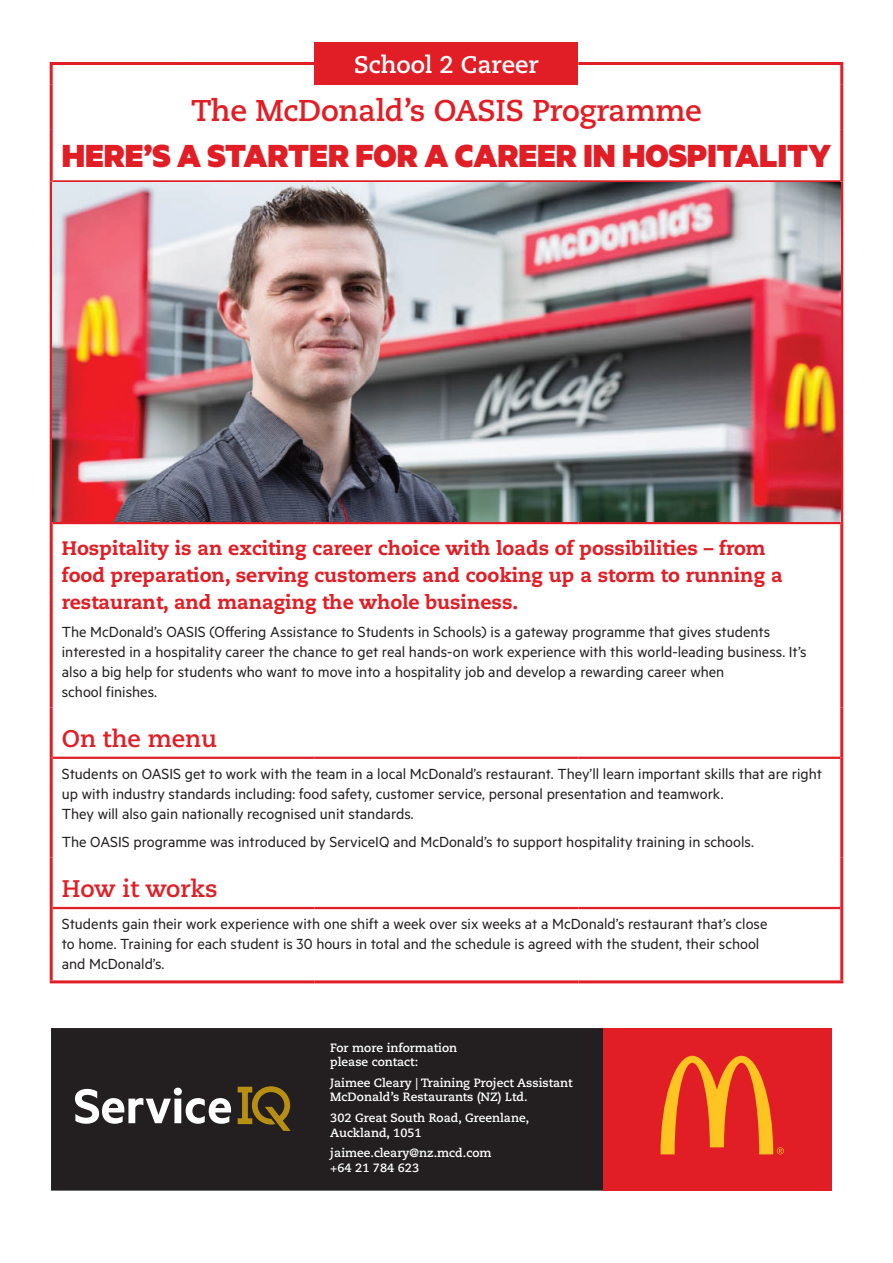
<style>
.page{position:relative;width:893px;height:1263px;background:#fff}
.page>*{position:absolute;margin:0;border:0;box-sizing:border-box;transform-origin:0 0}
.t1{font:900 36px "Metric";color:#e11e25}
.t2{font:700 30px "Caecilia LT Pro 75";letter-spacing:-.01em;color:#e11e25}
.t3{font:700 24px "Caecilia LT Pro 75";color:#e11e25}
.t4{font:700 24px "Caecilia LT Pro 75";color:#fff}
.t5{font:800 19.5px/27px "Caecilia LT Pro 85";color:#e11e25}
.t6{font:16.5px/19.8px "Metric";color:#231f20}
.t7{font:700 12px/14.4px "Caecilia LT Pro 75";color:#fff}
</style>
<div class="page">
<div style="left:51px;top:1028px;width:553px;height:162px;background:#231f20"></div>
<div style="left:604px;top:1028px;width:228px;height:162px;background:#e11e25"></div>
<svg style="left:75px;top:1087px;width:156px;height:37px"></svg>
<svg style="left:237px;top:1085px;width:55px;height:47px;background:#5e4b1a"></svg>
<svg style="left:660px;top:1056px;width:124px;height:98px"></svg>
<div style="left:315px;top:42px;width:263px;height:43px;background:#e11e25"></div>
<svg style="left:53px;top:756px;width:787px;height:1px"></svg>
<hr style="left:53px;top:906px;width:787px;height:4px;background:#fae3e4">
<hr style="left:50px;top:65px;width:3px;height:20px;background:#e11e25">
<hr style="left:50px;top:62px;width:133px;height:3px;background:#e11e25">
<hr style="left:183px;top:62px;width:132px;height:3px;background:#e11e25">
<hr style="left:578px;top:62px;width:132px;height:3px;background:#e11e25">
<hr style="left:710px;top:62px;width:133px;height:3px;background:#e11e25">
<hr style="left:840px;top:65px;width:3px;height:20px;background:#e11e25">
<hr style="left:50px;top:85px;width:3px;height:44px;background:#e11e25">
<hr style="left:840px;top:85px;width:3px;height:44px;background:#e11e25">
<hr style="left:50px;top:129px;width:3px;height:52px;background:#e11e25">
<hr style="left:840px;top:129px;width:3px;height:52px;background:#e11e25">
<hr style="left:50px;top:181px;width:3px;height:342px;background:#e11e25">
<hr style="left:50px;top:523px;width:3px;height:184px;background:#e11e25">
<hr style="left:840px;top:181px;width:3px;height:342px;background:#e11e25">
<hr style="left:840px;top:523px;width:3px;height:184px;background:#e11e25">
<hr style="left:50px;top:707px;width:3px;height:51px;background:#e11e25">
<hr style="left:840px;top:707px;width:3px;height:51px;background:#e11e25">
<hr style="left:50px;top:758px;width:3px;height:100px;background:#e11e25">
<hr style="left:53px;top:757px;width:130px;height:2px;background:#e11e25">
<hr style="left:183px;top:757px;width:132px;height:2px;background:#e11e25">
<hr style="left:315px;top:757px;width:263px;height:2px;background:#e11e25">
<hr style="left:578px;top:757px;width:132px;height:2px;background:#e11e25">
<hr style="left:710px;top:757px;width:130px;height:2px;background:#e11e25">
<hr style="left:840px;top:758px;width:3px;height:100px;background:#e11e25">
<hr style="left:53px;top:180px;width:130px;height:3px;background:#e11e25">
<hr style="left:183px;top:180px;width:132px;height:3px;background:#e11e25">
<hr style="left:315px;top:180px;width:263px;height:3px;background:#e11e25">
<hr style="left:578px;top:180px;width:132px;height:3px;background:#e11e25">
<hr style="left:710px;top:180px;width:130px;height:3px;background:#e11e25">
<hr style="left:53px;top:522px;width:130px;height:2px;background:#e11e25">
<hr style="left:183px;top:522px;width:132px;height:2px;background:#e11e25">
<hr style="left:315px;top:522px;width:263px;height:2px;background:#e11e25">
<hr style="left:578px;top:522px;width:132px;height:2px;background:#e11e25">
<hr style="left:710px;top:522px;width:130px;height:2px;background:#e11e25">
<hr style="left:50px;top:980px;width:133px;height:3px;background:#e11e25">
<hr style="left:183px;top:980px;width:132px;height:3px;background:#e11e25">
<hr style="left:315px;top:980px;width:263px;height:3px;background:#e11e25">
<hr style="left:578px;top:980px;width:132px;height:3px;background:#e11e25">
<hr style="left:710px;top:980px;width:133px;height:3px;background:#e11e25">
<hr style="left:840px;top:858px;width:3px;height:50px;background:#e11e25">
<hr style="left:840px;top:908px;width:3px;height:72px;background:#e11e25">
<hr style="left:50px;top:858px;width:3px;height:50px;background:#e11e25">
<hr style="left:50px;top:908px;width:3px;height:72px;background:#e11e25">
<hr style="left:53px;top:907px;width:130px;height:2px;background:#e11e25">
<hr style="left:183px;top:907px;width:132px;height:2px;background:#e11e25">
<hr style="left:315px;top:907px;width:263px;height:2px;background:#e11e25">
<hr style="left:578px;top:907px;width:132px;height:2px;background:#e11e25">
<hr style="left:710px;top:907px;width:130px;height:2px;background:#e11e25">
<img style="left:53px;top:183px;width:787px;height:339px">
<h3 class="t4" style="left:354px;top:48px;width:186px">School 2 Career</h3>
<h2 class="t2" style="left:191px;top:90px;width:512px">The McDonald’s OASIS Programme</h2>
<h1 class="t1" style="left:62px;top:133px;width:771px">HERE’S A STARTER FOR A CAREER IN HOSPITALITY</h1>
<p class="t5" style="left:62px;top:534px;width:722px">Hospitality is an exciting career choice with loads of possibilities – from food preparation, serving customers and cooking up a storm to running a restaurant, and managing the whole business.</p>
<p class="t6" style="left:62px;top:622px;width:746px">The McDonald’s OASIS (Offering Assistance to Students in Schools) is a gateway programme that gives students interested in a hospitality career the chance to get real hands-on work experience with this world-leading business. It’s also a big help for students who want to move into a hospitality job and develop a rewarding career when<br>school finishes.</p>
<h3 class="t3" style="left:62px;top:722px;width:157px">On the menu</h3>
<p class="t6" style="left:62px;top:763px;width:762px">Students on OASIS get to work with the team in a local McDonald’s restaurant. They’ll learn important skills that are right up with industry standards including: food safety, customer service, personal presentation and teamwork.<br>They will also gain nationally recognised unit standards.</p>
<p class="t6" style="left:62px;top:831px;width:693px">The OASIS programme was introduced by ServiceIQ and McDonald’s to support hospitality training in schools.</p>
<h3 class="t3" style="left:62px;top:873px;width:157px">How it works</h3>
<p class="t6" style="left:62px;top:914px;width:707px">Students gain their work experience with one shift a week over six weeks at a McDonald’s restaurant that’s close to home. Training for each student is 30 hours in total and the schedule is agreed with the student, their school and McDonald’s.</p>
<p class="t7" style="left:330px;top:1040px;width:128px">For more information please contact:</p>
<p class="t7" style="left:330px;top:1075px;width:244px">Jaimee Cleary | Training Project Assistant<br>McDonald’s Restaurants (NZ) Ltd.</p>
<p class="t7" style="left:330px;top:1110px;width:201px">302 Great South Road, Greenlane,<br>Auckland, 1051</p>
<p class="t7" style="left:330px;top:1146px;width:163px">jaimee.cleary@nz.mcd.com +64 21 784 623</p>
</div>
